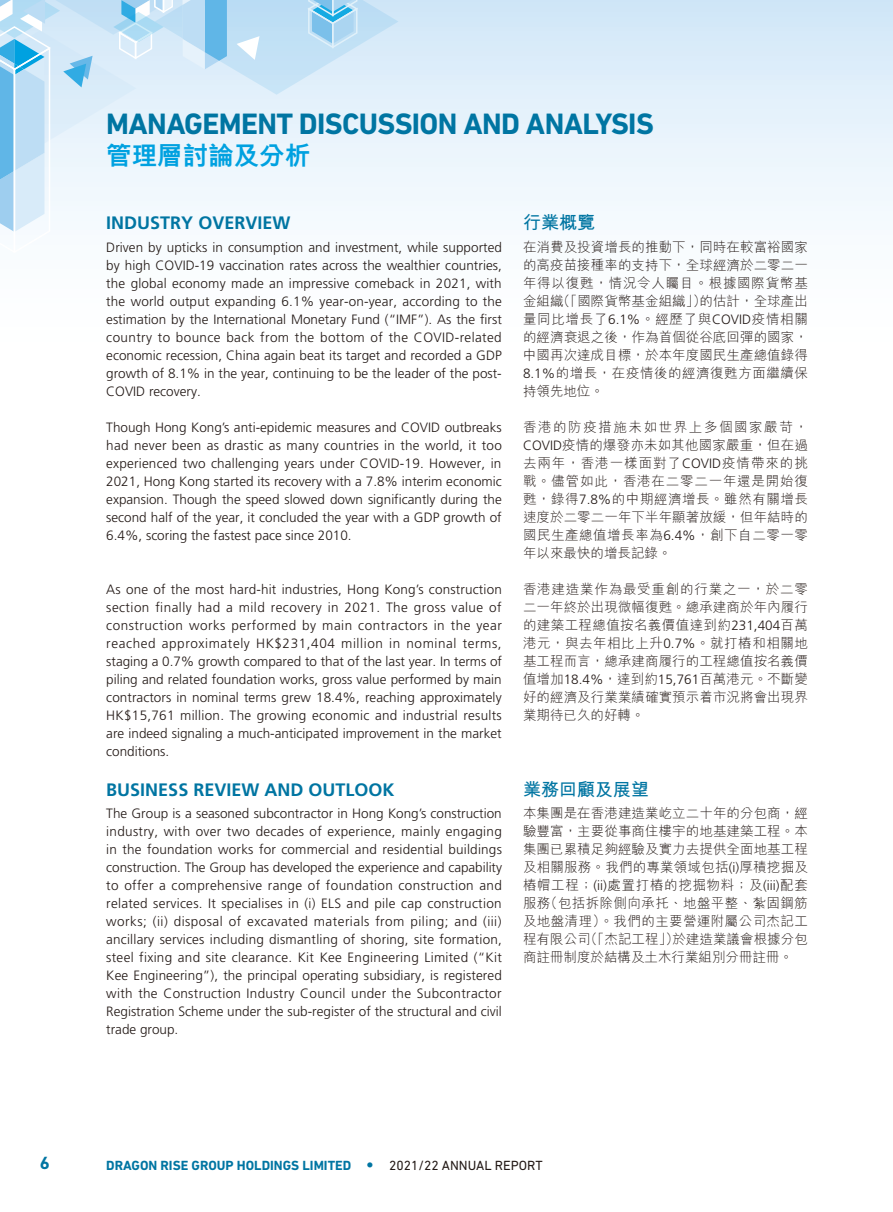
<style>
.page{position:relative;width:893px;height:1212px;background:#fff}
.page>*{position:absolute;margin:0;border:0;box-sizing:border-box;transform-origin:0 0}
.t1{font:700 30px "DIN Next LT Pro";letter-spacing:-.02em;color:#0075a2}
.t2{font:800 25.5px "M Hei HK";color:#00a1e0}
.t3{font:700 18px "Frutiger LT Std";color:#0075a2}
.t4{font:700 18px "M Hei HK";color:#0075a2}
.t5{font:700 18px "DIN Next LT Pro";color:#0075a2}
.t6{font:300 13.5px/18px "Frutiger LT Std";color:#231916;text-align:justify}
.t7{font:300 13.5px/18px "M Hei HK";letter-spacing:.005em;color:#231916;text-align:justify}
.t8{font:700 13.5px "DIN Next LT Pro";color:#0075a2}
.s1{font-family:"Frutiger LT Std"}
.s2{font-family:"Futura Std";font-weight:300}
.s3{font-weight:400;color:#231916}
</style>
<div class="page">
<svg style="left:398px;top:0;width:495px;height:221px"></svg>
<svg style="left:0;top:0;width:398px;height:232px"></svg>
<h1 class="t1" style="left:106px;top:106px;width:549px">MANAGEMENT DISCUSSION AND ANALYSIS</h1>
<h2 class="t2" style="left:106px;top:143px;width:205px">管理層討論及分析</h2>
<h3 class="t3" style="left:106px;top:212px;width:186px">INDUSTRY OVERVIEW</h3>
<p class="t6" style="left:106px;top:238px;width:397px">Driven by upticks in consumption and investment, while supported by high COVID-19 vaccination rates across the wealthier countries, the global economy made an impressive comeback in 2021, with the world output expanding 6.1% year-on-year, according to the estimation by the International Monetary Fund (“IMF”). As the first country to bounce back from the bottom of the COVID-related economic recession, China again beat its target and recorded a GDP growth of 8.1% in the year, continuing to be the leader of the post-COVID recovery.</p>
<p class="t6" style="left:106px;top:418px;width:397px">Though Hong Kong’s anti-epidemic measures and COVID outbreaks had never been as drastic as many countries in the world, it too experienced two challenging years under COVID-19. However, in 2021, Hong Kong started its recovery with a 7.8% interim economic expansion. Though the speed slowed down significantly during the second half of the year, it concluded the year with a GDP growth of 6.4%, scoring the fastest pace since 2010.</p>
<p class="t6" style="left:106px;top:580px;width:397px">As one of the most hard-hit industries, Hong Kong’s construction section finally had a mild recovery in 2021. The gross value of construction works performed by main contractors in the year reached approximately HK$231,404 million in nominal terms, staging a 0.7% growth compared to that of the last year. In terms of piling and related foundation works, gross value performed by main contractors in nominal terms grew 18.4%, reaching approximately HK$15,761 million. The growing economic and industrial results are indeed signaling a much-anticipated improvement in the market conditions.</p>
<h3 class="t3" style="left:106px;top:779px;width:290px">BUSINESS REVIEW AND OUTLOOK</h3>
<p class="t6" style="left:106px;top:805px;width:397px">The Group is a seasoned subcontractor in Hong Kong’s construction industry, with over two decades of experience, mainly engaging in the foundation works for commercial and residential buildings construction. The Group has developed the experience and capability to offer a comprehensive range of foundation construction and related services. It specialises in (i) ELS and pile cap construction works; (ii) disposal of excavated materials from piling; and (iii) ancillary services including dismantling of shoring, site formation, steel fixing and site clearance. Kit Kee Engineering Limited (“Kit Kee Engineering”), the principal operating subsidiary, is registered with the Construction Industry Council under the Subcontractor Registration Scheme under the sub-register of the structural and civil trade group.</p>
<h3 class="t4" style="left:523px;top:209px;width:73px">行業概覽</h3>
<p class="t7" style="left:523px;top:237px;width:286px">在消費及投資增長的推動下，同時在較富裕國家的高疫苗接種率的支持下，全球經濟於二零二一年得以復甦，情況令人矚目。根據國際貨幣基金組織（「國際貨幣基金組織」）的估計，全球產出量同比增長了<span class="s1">6.1%</span>。經歷了與<span class="s1">COVID</span>疫情相關的經濟衰退之後，作為首個從谷底回彈的國家，中國再次達成目標，於本年度國民生產總值錄得<span class="s1">8.1%</span>的增長，在疫情後的經濟復甦方面繼續保持領先地位。</p>
<p class="t7" style="left:523px;top:417px;width:286px">香港的防疫措施未如世界上多個國家嚴苛，<span class="s1">COVID</span>疫情的爆發亦未如其他國家嚴重，但在過去兩年，香港一樣面對了<span class="s1">COVID</span>疫情帶來的挑戰。儘管如此，香港在二零二一年還是開始復甦，錄得<span class="s1">7.8%</span>的中期經濟增長。雖然有關增長速度於二零二一年下半年顯著放緩，但年結時的國民生產總值增長率為<span class="s1">6.4%</span>，創下自二零一零年以來最快的增長記錄。</p>
<p class="t7" style="left:523px;top:579px;width:286px">香港建造業作為最受重創的行業之一，於二零二一年終於出現微幅復甦。總承建商於年內履行的建築工程總值按名義價值達到約<span class="s1">231,404</span>百萬港元，與去年相比上升<span class="s1">0.7%</span>。就打樁和相關地基工程而言，總承建商履行的工程總值按名義價值增加<span class="s1">18.4%</span>，達到約<span class="s1">15,761</span>百萬港元。不斷變好的經濟及行業業績確實預示着市況將會出現界業期待已久的好轉。</p>
<h3 class="t4" style="left:523px;top:776px;width:127px">業務回顧及展望</h3>
<p class="t7" style="left:523px;top:804px;width:286px">本集團是在香港建造業屹立二十年的分包商，經驗豐富，主要從事商住樓宇的地基建築工程。本集團已累積足夠經驗及實力去提供全面地基工程及相關服務。我們的專業領域包括<span class="s1">(i)</span>厚積挖掘及樁帽工程；<span class="s1">(ii)</span>處置打樁的挖掘物料；及<span class="s1">(iii)</span>配套服務（包括拆除側向承托、地盤平整、紮固鋼筋及地盤清理）。我們的主要營運附屬公司杰記工程有限公司（「杰記工程」）於建造業議會根據分包商註冊制度於結構及土木行業組別分冊註冊。</p>
<h3 class="t5" style="left:40px;top:1153px;width:12px">6</h3>
<p class="t8" style="left:106px;top:1157px;width:438px">DRAGON RISE GROUP HOLDINGS LIMITED <span class="s2">•</span> <span class="s3">2021/22 ANNUAL REPORT</span></p>
</div>
